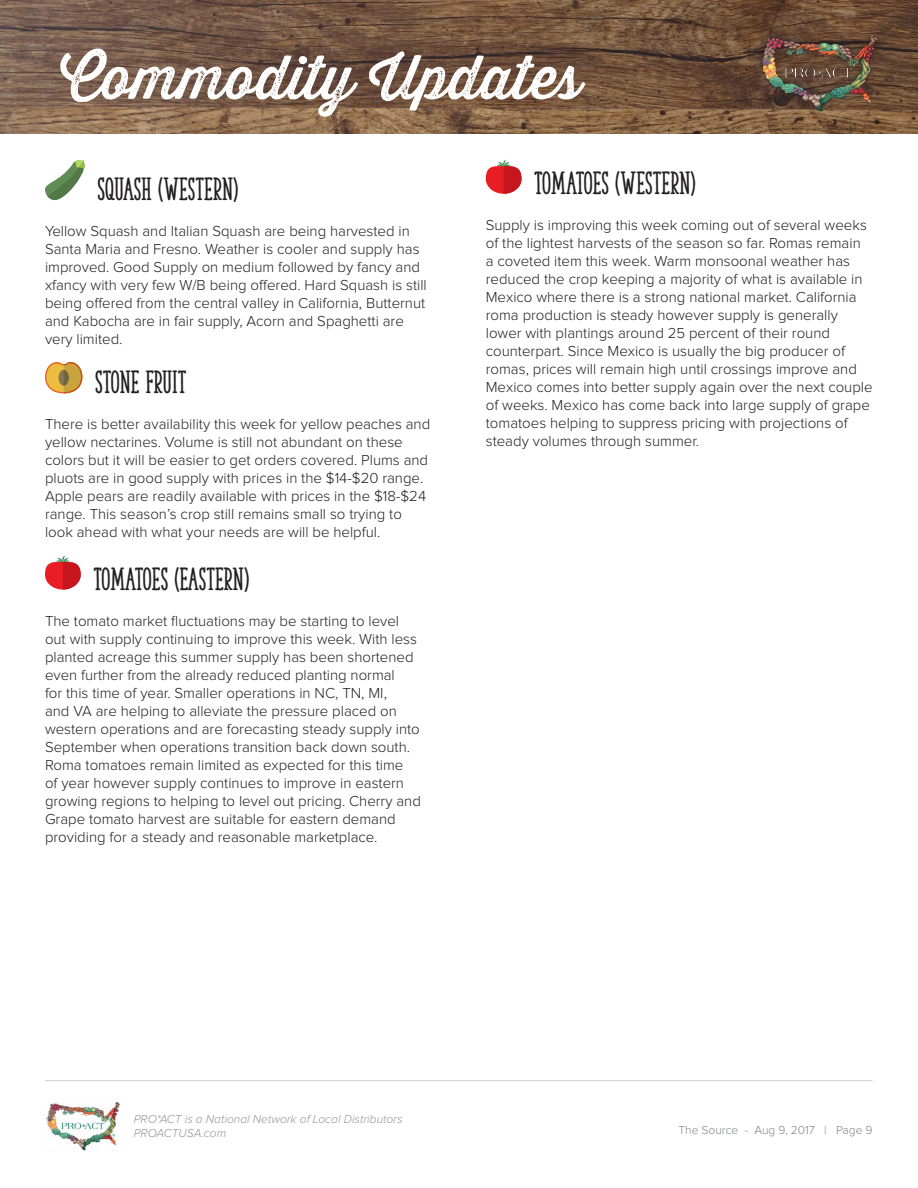
<style>
.page{position:relative;width:918px;height:1188px;background:#fff}
.page>*{position:absolute;margin:0;border:0;box-sizing:border-box;transform-origin:0 0}
.t1{font:60px "Thirsty Rough Reg One";color:#fff}
.t2{font:30px "The Serif Hand Extrablack";color:#231f20}
.t3{font:700 27px "Proxima Nova";color:#fff}
.t4{font:300 15px/18px "Proxima Nova";color:#231f20}
.t5{font:italic 300 12px/14.4px "Proxima Nova";color:#939598}
.t6{font:300 12px "Proxima Nova";color:#808285}
</style>
<div class="page">
<img style="left:46px;top:1102px;width:74px;height:49px">
<hr style="left:45px;top:1080px;width:828px;height:1px;background:#d1d2d4">
<img style="left:0;top:0;width:918px;height:134px">
<div style="left:752px;top:25px;width:133px;height:94px;background:#231f20;opacity:.6"></div>
<img style="left:761px;top:36px;width:115px;height:76px">
<svg style="left:45px;top:160px;width:40px;height:41px"></svg>
<svg style="left:45px;top:362px;width:37px;height:31px"></svg>
<svg style="left:45px;top:555px;width:36px;height:35px"></svg>
<svg style="left:486px;top:160px;width:36px;height:34px"></svg>
<h1 class="t1" style="left:60px;top:33px;width:523px">Commodity Updates</h1>
<h3 class="t3" style="left:223px;top:80px;width:146px">Aug 9, 2017</h3>
<h2 class="t2" style="left:97px;top:171px;width:142px">SQUASH (WESTERN)</h2>
<p class="t4" style="left:45px;top:223px;width:383px">Yellow Squash and Italian Squash are being harvested in Santa Maria and Fresno. Weather is cooler and supply has improved. Good Supply on medium followed by fancy and xfancy with very few W/B being offered. Hard Squash is still being offered from the central valley in California, Butternut and Kabocha are in fair supply, Acorn and Spaghetti are very limited.</p>
<h2 class="t2" style="left:95px;top:364px;width:93px">STONE FRUIT</h2>
<p class="t4" style="left:45px;top:416px;width:387px">There is better availability this week for yellow peaches and yellow nectarines. Volume is still not abundant on these colors but it will be easier to get orders covered. Plums and pluots are in good supply with prices in the $14-$20 range.<br>Apple pears are readily available with prices in the $18-$24 range. This season’s crop still remains small so trying to look ahead with what your needs are will be helpful.</p>
<h2 class="t2" style="left:93px;top:560px;width:157px">TOMATOES (EASTERN)</h2>
<p class="t4" style="left:45px;top:612px;width:377px">The tomato market fluctuations may be starting to level out with supply continuing to improve this week. With less planted acreage this summer supply has been shortened even further from the already reduced planting normal<br>for this time of year. Smaller operations in NC, TN, MI,<br>and VA are helping to alleviate the pressure placed on western operations and are forecasting steady supply into September when operations transition back down south.<br>Roma tomatoes remain limited as expected for this time<br>of year however supply continues to improve in eastern growing regions to helping to level out pricing. Cherry and Grape tomato harvest are suitable for eastern demand providing for a steady and reasonable marketplace.</p>
<h2 class="t2" style="left:534px;top:165px;width:163px">TOMATOES (WESTERN)</h2>
<p class="t4" style="left:486px;top:216px;width:388px">Supply is improving this week coming out of several weeks of the lightest harvests of the season so far. Romas remain<br>a coveted item this week. Warm monsoonal weather has reduced the crop keeping a majority of what is available in Mexico where there is a strong national market. California roma production is steady however supply is generally lower with plantings around 25 percent of their round counterpart. Since Mexico is usually the big producer of romas, prices will remain high until crossings improve and Mexico comes into better supply again over the next couple of weeks. Mexico has come back into large supply of grape tomatoes helping to suppress pricing with projections of steady volumes through summer.</p>
<p class="t5" style="left:134px;top:1112px;width:270px">PRO*ACT is a National Network of Local Distributors<br>PROACTUSA.com</p>
<p class="t6" style="left:678px;top:1124px;width:196px">The Source - Aug 9, 2017 | Page 9</p>
</div>
